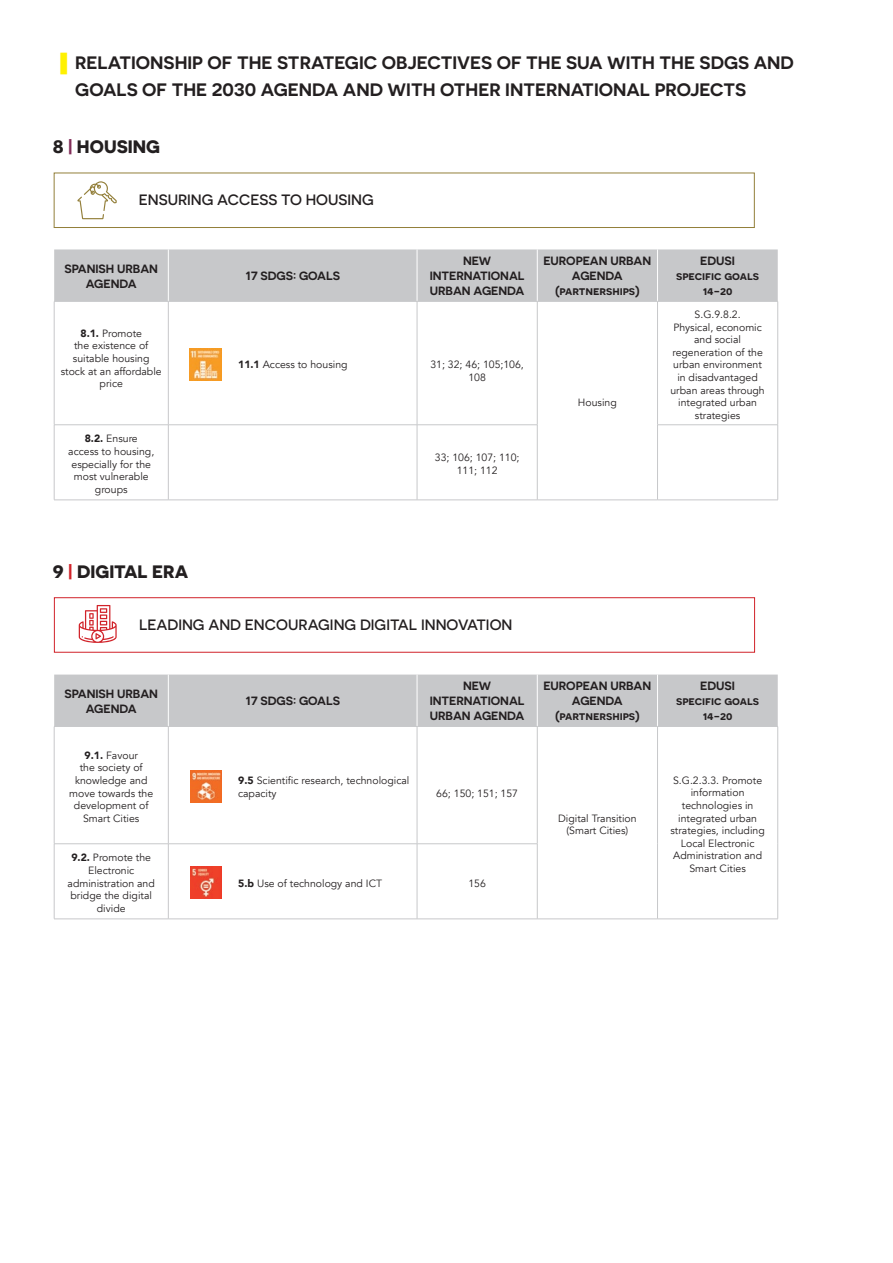
<style>
.page{position:relative;width:893px;height:1263px;background:#fff}
.page>*{position:absolute;margin:0;border:0;box-sizing:border-box;transform-origin:0 0}
.t1{font:600 18px/27px "Novecentosanswide";color:#231f20}
.t2{font:700 18px "Novecentosanswide";color:#231f20}
.t3{font:500 15px "Novecentosanswide";color:#231f20}
.t4{font:600 12px/15px "Novecentosanswide";letter-spacing:-.005em;color:#231f20;text-align:center}
.t5{font:10.5px/12.6px "Avenir";color:#231f20;text-align:center}
.s1{font-family:"Times New Roman";font-weight:400;color:#fff101}
.s2{color:#832e59}
.s3{font-weight:900}
.s4{color:#d1232a}
</style>
<div class="page">
<svg style="left:77px;top:181px;width:40px;height:38px"></svg>
<div style="left:54px;top:173px;width:701px;height:55px;border:1px solid #937f3a"></div>
<svg style="left:79px;top:605px;width:38px;height:38px"></svg>
<div style="left:54px;top:597px;width:701px;height:56px;border:1px solid #d1232a"></div>
<div style="left:54px;top:249px;width:724px;height:52px;background:#c7c8ca"></div>
<hr style="left:168px;top:249px;width:1px;height:52px;background:#fff">
<hr style="left:417px;top:249px;width:1px;height:52px;background:#fff">
<hr style="left:537px;top:249px;width:1px;height:52px;background:#fff">
<hr style="left:657px;top:249px;width:1px;height:52px;background:#fff">
<hr style="left:54px;top:301px;width:114px;height:1px;background:#c7c8ca">
<hr style="left:54px;top:301px;width:1px;height:124px;background:#c7c8ca">
<hr style="left:54px;top:425px;width:1px;height:75px;background:#c7c8ca">
<hr style="left:168px;top:301px;width:249px;height:1px;background:#c7c8ca">
<hr style="left:168px;top:301px;width:1px;height:124px;background:#c7c8ca">
<hr style="left:417px;top:301px;width:120px;height:1px;background:#c7c8ca">
<hr style="left:417px;top:301px;width:1px;height:124px;background:#c7c8ca">
<hr style="left:537px;top:301px;width:120px;height:1px;background:#c7c8ca">
<hr style="left:537px;top:301px;width:1px;height:124px;background:#c7c8ca">
<hr style="left:657px;top:301px;width:121px;height:1px;background:#c7c8ca">
<hr style="left:657px;top:301px;width:1px;height:124px;background:#c7c8ca">
<hr style="left:777px;top:301px;width:1px;height:124px;background:#c7c8ca">
<hr style="left:537px;top:425px;width:1px;height:75px;background:#c7c8ca">
<hr style="left:657px;top:425px;width:1px;height:75px;background:#c7c8ca">
<hr style="left:777px;top:425px;width:1px;height:75px;background:#c7c8ca">
<hr style="left:168px;top:425px;width:1px;height:75px;background:#c7c8ca">
<hr style="left:417px;top:425px;width:1px;height:75px;background:#c7c8ca">
<hr style="left:54px;top:424px;width:114px;height:1px;background:#c7c8ca">
<hr style="left:54px;top:500px;width:114px;height:1px;background:#c7c8ca">
<hr style="left:168px;top:424px;width:249px;height:1px;background:#c7c8ca">
<hr style="left:168px;top:500px;width:249px;height:1px;background:#c7c8ca">
<hr style="left:417px;top:424px;width:120px;height:1px;background:#c7c8ca">
<hr style="left:657px;top:424px;width:121px;height:1px;background:#c7c8ca">
<hr style="left:417px;top:500px;width:120px;height:1px;background:#c7c8ca">
<hr style="left:537px;top:500px;width:120px;height:1px;background:#c7c8ca">
<hr style="left:657px;top:500px;width:121px;height:1px;background:#c7c8ca">
<img style="left:189px;top:349px;width:32px;height:31px">
<div style="left:54px;top:674px;width:724px;height:52px;background:#c7c8ca"></div>
<hr style="left:168px;top:674px;width:1px;height:52px;background:#fff">
<hr style="left:417px;top:674px;width:1px;height:52px;background:#fff">
<hr style="left:537px;top:674px;width:1px;height:52px;background:#fff">
<hr style="left:657px;top:674px;width:1px;height:52px;background:#fff">
<hr style="left:54px;top:726px;width:114px;height:1px;background:#c7c8ca">
<hr style="left:54px;top:727px;width:1px;height:116px;background:#c7c8ca">
<hr style="left:54px;top:844px;width:1px;height:75px;background:#c7c8ca">
<hr style="left:168px;top:726px;width:249px;height:1px;background:#c7c8ca">
<hr style="left:168px;top:727px;width:1px;height:116px;background:#c7c8ca">
<hr style="left:417px;top:726px;width:120px;height:1px;background:#c7c8ca">
<hr style="left:417px;top:727px;width:1px;height:116px;background:#c7c8ca">
<hr style="left:537px;top:726px;width:120px;height:1px;background:#c7c8ca">
<hr style="left:537px;top:727px;width:1px;height:116px;background:#c7c8ca">
<hr style="left:657px;top:726px;width:121px;height:1px;background:#c7c8ca">
<hr style="left:657px;top:727px;width:1px;height:117px;background:#c7c8ca">
<hr style="left:777px;top:727px;width:1px;height:117px;background:#c7c8ca">
<hr style="left:537px;top:844px;width:1px;height:75px;background:#c7c8ca">
<hr style="left:657px;top:844px;width:1px;height:75px;background:#c7c8ca">
<hr style="left:777px;top:844px;width:1px;height:75px;background:#c7c8ca">
<hr style="left:168px;top:844px;width:1px;height:75px;background:#c7c8ca">
<hr style="left:417px;top:844px;width:1px;height:75px;background:#c7c8ca">
<hr style="left:54px;top:843px;width:114px;height:1px;background:#c7c8ca">
<hr style="left:54px;top:919px;width:114px;height:1px;background:#c7c8ca">
<hr style="left:168px;top:843px;width:249px;height:1px;background:#c7c8ca">
<hr style="left:168px;top:919px;width:249px;height:1px;background:#c7c8ca">
<hr style="left:417px;top:843px;width:120px;height:1px;background:#c7c8ca">
<hr style="left:417px;top:919px;width:120px;height:1px;background:#c7c8ca">
<hr style="left:537px;top:919px;width:120px;height:1px;background:#c7c8ca">
<hr style="left:657px;top:919px;width:121px;height:1px;background:#c7c8ca">
<img style="left:190px;top:770px;width:32px;height:32px">
<img style="left:190px;top:867px;width:32px;height:32px">
<h1 class="t1" style="left:75px;top:49px;width:720px;text-indent:-21px"><span class="s1">▐</span> RELATIONSHIP OF THE STRATEGIC OBJECTIVES OF THE SUA WITH THE SDGS AND<br>GOALS OF THE 2030 AGENDA AND WITH OTHER INTERNATIONAL PROJECTS</h1>
<h1 class="t2" style="left:53px;top:136px;width:109px">8 <span class="s2">|</span> HOUSING</h1>
<h2 class="t3" style="left:139px;top:191px;width:236px">ENSURING ACCESS TO HOUSING</h2>
<p class="t4" style="left:65px;top:261px;width:95px">SPANISH URBAN<br>AGENDA</p>
<p class="t4" style="left:245px;top:268px;width:96px">17 SDGS: GOALS</p>
<p class="t4" style="left:430px;top:253px;width:96px">NEW<br>INTERNATIONAL<br>URBAN AGENDA</p>
<p class="t4" style="left:543px;top:253px;width:109px">EUROPEAN URBAN<br>AGENDA (partnerships)</p>
<p class="t4" style="left:676px;top:253px;width:84px">EDUSI specific goals<br>14-20</p>
<p class="t5" style="left:61px;top:327px;width:102px"><span class="s3">8.1.</span> Promote<br>the existence of suitable housing stock at an affordable price</p>
<p class="t5" style="left:68px;top:433px;width:87px"><span class="s3">8.2.</span> Ensure access to housing, especially for the most vulnerable groups</p>
<h1 class="t2" style="left:53px;top:561px;width:137px">9 <span class="s4">|</span> DIGITAL ERA</h1>
<p class="t5" style="left:238px;top:359px;width:111px"><span class="s3">11.1</span> Access to housing</p>
<p class="t5" style="left:430px;top:359px;width:95px">31; 32; 46; 105;106,<br>108</p>
<p class="t5" style="left:435px;top:451px;width:86px">33; 106; 107; 110;<br>111; 112</p>
<h2 class="t3" style="left:139px;top:616px;width:375px">LEADING AND ENCOURAGING DIGITAL INNOVATION</h2>
<p class="t5" style="left:578px;top:396px;width:40px">Housing</p>
<p class="t5" style="left:670px;top:308px;width:96px">S.G.9.8.2.<br>Physical, economic and social regeneration of the urban environment in disadvantaged urban areas through integrated urban strategies</p>
<p class="t4" style="left:65px;top:686px;width:95px">SPANISH URBAN<br>AGENDA</p>
<p class="t4" style="left:245px;top:693px;width:96px">17 SDGS: GOALS</p>
<p class="t4" style="left:430px;top:678px;width:96px">NEW<br>INTERNATIONAL<br>URBAN AGENDA</p>
<p class="t4" style="left:543px;top:678px;width:109px">EUROPEAN URBAN<br>AGENDA (partnerships)</p>
<p class="t4" style="left:676px;top:678px;width:84px">EDUSI specific goals<br>14-20</p>
<p class="t5" style="left:69px;top:749px;width:85px"><span class="s3">9.1.</span> Favour<br>the society of knowledge and move towards the development of<br>Smart Cities</p>
<p class="t5" style="left:68px;top:852px;width:89px"><span class="s3">9.2.</span> Promote the<br>Electronic administration and bridge the digital divide</p>
<p class="t5" style="left:238px;top:774px;width:173px;text-align:left"><span class="s3">9.5</span> Scientific research, technological capacity</p>
<p class="t5" style="left:436px;top:787px;width:83px">66; 150; 151; 157</p>
<p class="t5" style="left:238px;top:877px;width:145px"><span class="s3">5.b</span> Use of technology and ICT</p>
<p class="t5" style="left:468px;top:877px;width:19px">156</p>
<p class="t5" style="left:558px;top:812px;width:80px">Digital Transition (Smart Cities)</p>
<p class="t5" style="left:670px;top:774px;width:96px">S.G.2.3.3. Promote information technologies in integrated urban strategies, including<br>Local Electronic<br>Administration and<br>Smart Cities</p>
</div>
